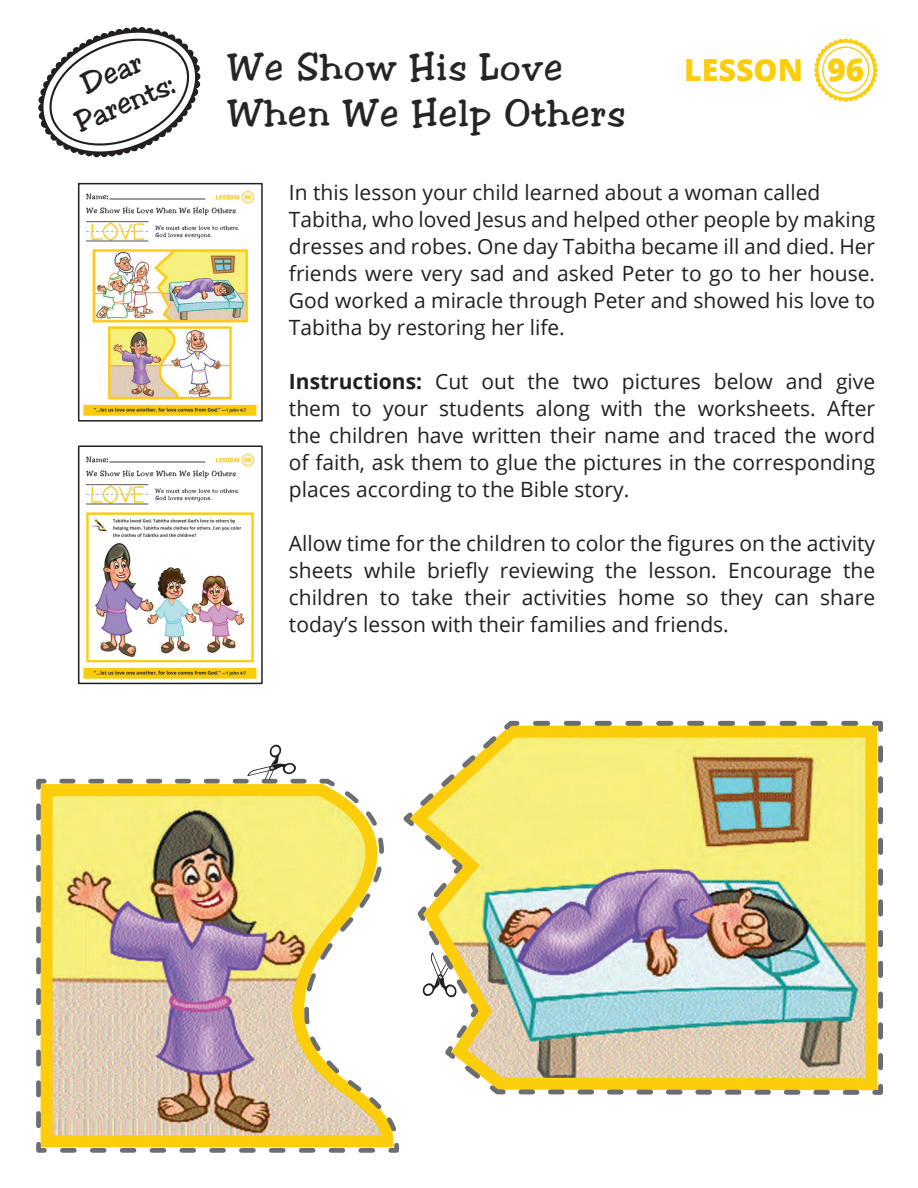
<style>
.page{position:relative;width:918px;height:1188px;background:#fff}
.page>*{position:absolute;margin:0;border:0;box-sizing:border-box;transform-origin:0 0}
.t1{font:38.85px "Jester";letter-spacing:.04em;color:#252524}
.t2{font:800 31.5px "Open Sans";color:#fccd0a}
.t3{font:800 30.3px "Open Sans";color:#fccd0a}
.t4{font:30px "Jester";color:#231f20}
.t5{font:21px/27px "Open Sans";color:#231f20;text-align:justify}
.t6{font:600 17.25px "ITC Avant Garde Std";color:#231f20;scale:1.15 1}
.s1{font-weight:700}
</style>
<div class="page">
<img style="left:83px;top:190px;width:174px;height:226px">
<div style="left:78px;top:183px;width:185px;height:239px;border:2px solid #231f20"></div>
<img style="left:83px;top:453px;width:174px;height:226px">
<div style="left:78px;top:446px;width:185px;height:238px;border:2px solid #231f20"></div>
<div style="left:843px;top:38px;width:6px;height:8px;background:#fde687;border-radius:50%"></div>
<svg style="left:814px;top:39px;width:63px;height:63px"></svg>
<svg style="left:818px;top:41px;width:56px;height:57px"></svg>
<svg style="left:818px;top:43px;width:55px;height:55px"></svg>
<svg style="left:822px;top:47px;width:47px;height:47px"></svg>
<div style="left:824px;top:48px;width:44px;height:44px;background:#fff;border-radius:50%"></div>
<svg style="left:38px;top:27px;width:163px;height:131px"></svg>
<img style="left:36px;top:778px;width:363px;height:375px">
<svg style="left:341px;top:778px;width:58px;height:141px"></svg>
<img style="left:403px;top:720px;width:480px;height:375px">
<svg style="left:62px;top:744px;width:251px;height:40px"></svg>
<svg style="left:422px;top:926px;width:54px;height:79px"></svg>
<p class="t4" style="left:76px;top:69px;width:64px;rotate:-23deg">Dear</p>
<p class="t4" style="left:70px;top:107px;width:106px;rotate:-23deg">Parents:</p>
<p class="t1" style="left:227px;top:44px;width:337px">We Show His Love</p>
<p class="t3" style="left:684px;top:47px;width:120px">LESSON</p>
<p class="t2" style="left:828px;top:46px;width:38px">96</p>
<p class="t1" style="left:227px;top:91px;width:399px">When We Help Others</p>
<p class="t5" style="left:289px;top:178px;width:533px">In this lesson your child learned about a woman called</p>
<p class="t5" style="left:289px;top:205px;width:588px">Tabitha, who loved Jesus and helped other people by making dresses and robes. One day Tabitha became ill and died. Her friends were very sad and asked Peter to go to her house.<br>God worked a miracle through Peter and showed his love to Tabitha by restoring her life.</p>
<p class="t5" style="left:289px;top:367px;width:588px"><span class="s1">Instructions:</span> Cut out the two pictures below and give them to your students along with the worksheets. After the children have written their name and traced the word of faith, ask them to glue the pictures in the corresponding places according to the Bible story.</p>
<p class="t5" style="left:289px;top:529px;width:588px">Allow time for the children to color the figures on the activity sheets while briefly reviewing the lesson. Encourage the children to take their activities home so they can share today’s lesson with their families and friends.</p>
<p class="t6" style="left:392px;top:415px;width:173px">Use with Lesson 43.</p>
</div>
